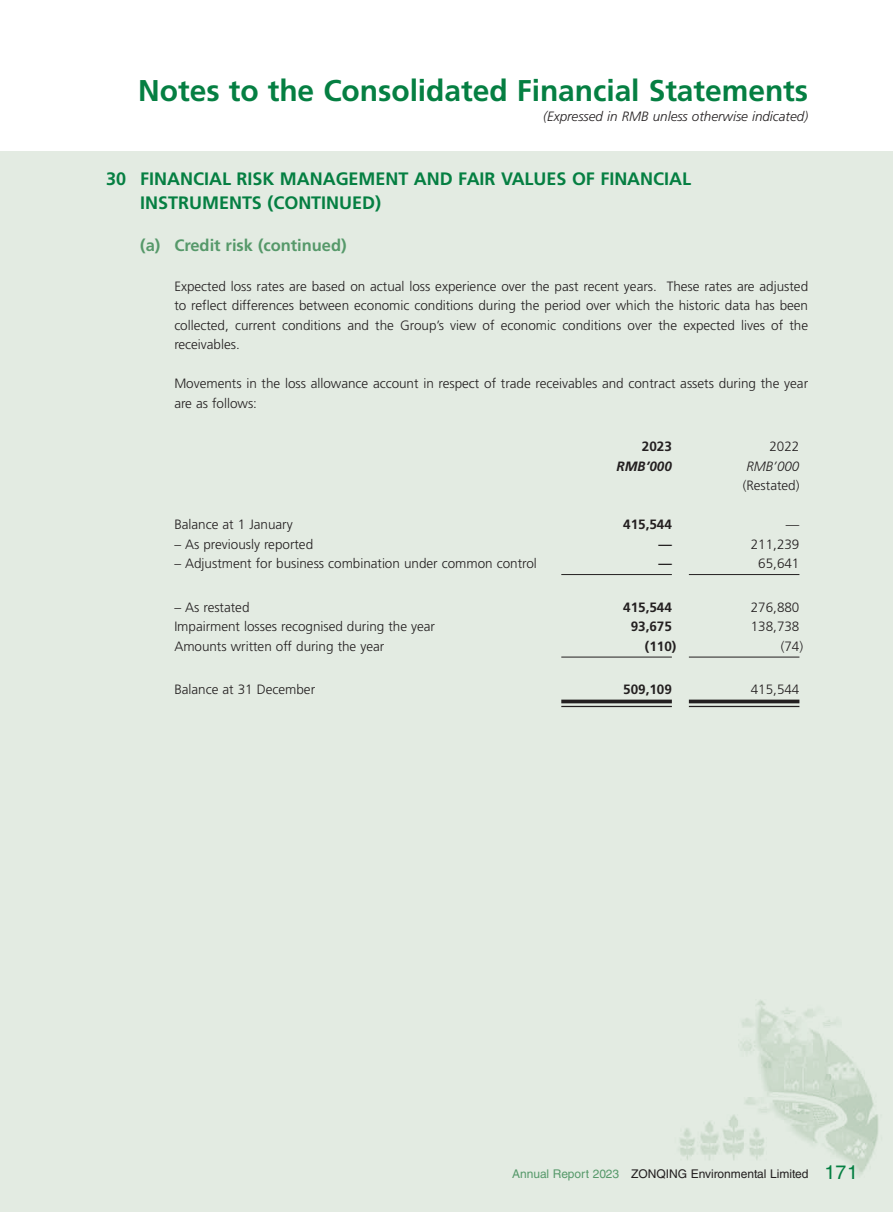
<style>
.page{position:relative;width:893px;height:1212px;background:#fff}
.page>*{position:absolute;margin:0;border:0;box-sizing:border-box;transform-origin:0 0}
.t1{font:700 30px "Frutiger LT Std";color:#057f42}
.t2{font:700 18px/24px "Frutiger LT Std";color:#057f42}
.t3{font:700 16.5px "Frutiger LT Std";color:#56996a}
.t4{font:300 13.5px/19.5px "Frutiger LT Std";color:#231f20;text-align:justify}
.t5{font:italic 300 13.5px "Frutiger LT Std";color:#231f20}
.t6{font:700 13.5px "Frutiger LT Std";color:#231f20}
.t7{font:italic 700 13.5px "Frutiger LT Std";color:#231f20}
.t8{font:12px "Helvetica LT Std";color:#231f20}
.s1{color:#56996a}
.s2{font-size:19.5px;color:#057f42}
</style>
<div class="page">
<hr style="left:561px;top:574px;width:111px;height:1px;background:#231f20">
<hr style="left:689px;top:574px;width:110px;height:1px;background:#231f20">
<hr style="left:561px;top:657px;width:111px;height:1px;background:#231f20">
<hr style="left:689px;top:657px;width:110px;height:1px;background:#231f20">
<hr style="left:561px;top:700px;width:111px;height:3px;background:#231f20">
<hr style="left:561px;top:706px;width:111px;height:1px;background:#231f20">
<hr style="left:689px;top:700px;width:110px;height:3px;background:#231f20">
<hr style="left:689px;top:706px;width:110px;height:1px;background:#231f20">
<h1 class="t1" style="left:138px;top:73px;width:671px">Notes to the Consolidated Financial Statements</h1>
<p class="t5" style="left:543px;top:109px;width:266px">(Expressed in RMB unless otherwise indicated)</p>
<h2 class="t2" style="left:140px;top:167px;width:552px;text-indent:-34px">30 FINANCIAL RISK MANAGEMENT AND FAIR VALUES OF FINANCIAL<br>INSTRUMENTS (CONTINUED)</h2>
<p class="t3" style="left:140px;top:236px;width:208px">(a) Credit risk (continued)</p>
<p class="t4" style="left:174px;top:277px;width:635px">Expected loss rates are based on actual loss experience over the past recent years. These rates are adjusted to reflect differences between economic conditions during the period over which the historic data has been collected, current conditions and the Group’s view of economic conditions over the expected lives of the receivables.</p>
<p class="t4" style="left:174px;top:374px;width:635px">Movements in the loss allowance account in respect of trade receivables and contract assets during the year are as follows:</p>
<p class="t6" style="left:642px;top:438px;width:31px">2023</p>
<p class="t4" style="left:769px;top:437px;width:31px">2022</p>
<p class="t7" style="left:616px;top:458px;width:57px">RMB’000</p>
<p class="t5" style="left:746px;top:458px;width:55px">RMB’000</p>
<p class="t4" style="left:743px;top:476px;width:58px">(Restated)</p>
<p class="t4" style="left:174px;top:515px;width:120px">Balance at 1 January</p>
<p class="t6" style="left:623px;top:516px;width:50px">415,544</p>
<p class="t4" style="left:786px;top:515px;width:15px">—</p>
<p class="t4" style="left:174px;top:534px;width:140px">– As previously reported</p>
<p class="t6" style="left:658px;top:536px;width:15px">—</p>
<p class="t4" style="left:751px;top:534px;width:50px">211,239</p>
<p class="t4" style="left:174px;top:554px;width:364px">– Adjustment for business combination under common control</p>
<p class="t6" style="left:658px;top:555px;width:15px">—</p>
<p class="t4" style="left:758px;top:554px;width:43px">65,641</p>
<p class="t4" style="left:174px;top:597px;width:77px">– As restated</p>
<p class="t6" style="left:623px;top:599px;width:50px">415,544</p>
<p class="t4" style="left:751px;top:597px;width:50px">276,880</p>
<p class="t4" style="left:174px;top:617px;width:262px">Impairment losses recognised during the year</p>
<p class="t6" style="left:631px;top:618px;width:43px">93,675</p>
<p class="t4" style="left:751px;top:617px;width:50px">138,738</p>
<p class="t4" style="left:174px;top:636px;width:212px">Amounts written off during the year</p>
<p class="t6" style="left:645px;top:638px;width:33px">(110)</p>
<p class="t4" style="left:781px;top:636px;width:24px">(74)</p>
<p class="t4" style="left:174px;top:680px;width:142px">Balance at 31 December</p>
<p class="t6" style="left:623px;top:681px;width:50px">509,109</p>
<p class="t4" style="left:751px;top:680px;width:50px">415,544</p>
<p class="t8" style="left:512px;top:1167px;width:347px"><span class="s1">Annual Report 2023</span> ZONQING Environmental Limited <span class="s2">171</span></p>
</div>
